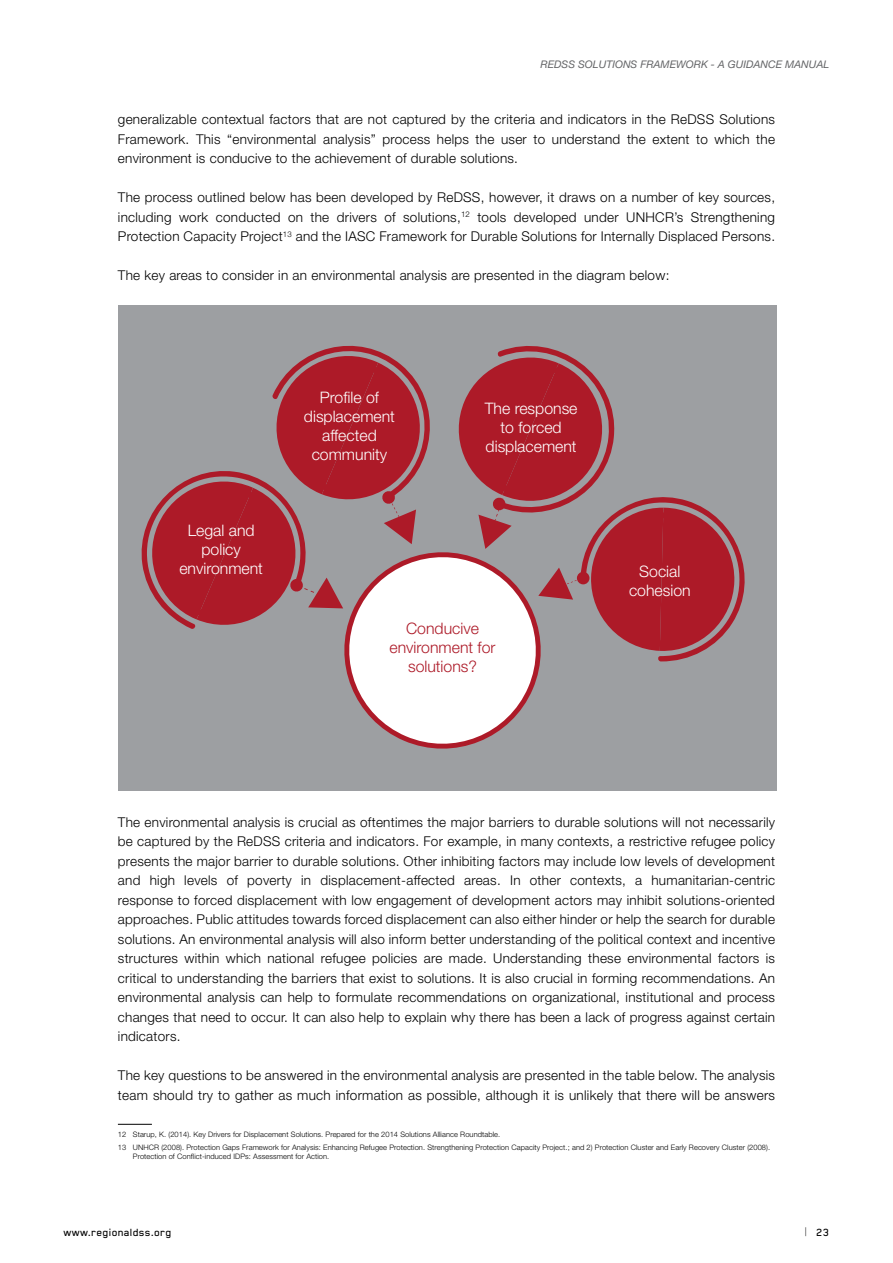
<style>
.page{position:relative;width:893px;height:1263px;background:#fff}
.page>*{position:absolute;margin:0;border:0;box-sizing:border-box;transform-origin:0 0}
.t1{font:300 15.9px/19px "Helvetica Neue LT Std";color:#fff;text-align:center}
.t2{font:300 15.9px/19px "Helvetica Neue LT Std";color:#ad1a28;text-align:center}
.t3{font:300 13.5px/19.5px "Helvetica Neue LT Std";letter-spacing:.02em;color:#000;text-align:justify}
.t4{font:500 12px "Blender Pro";letter-spacing:.02em;color:#000}
.t5{font:italic 10.5px "Helvetica Neue LT Std";color:#636466}
.t6{font:300 7.5px/12.8px "Helvetica Neue LT Std";letter-spacing:.01em;color:#000}
.s1{font-family:"Helvetica Neue LT Std";font-weight:100;font-stretch:condensed}
</style>
<div class="page">
<hr style="left:118px;top:1124px;width:34px;height:1px;background:#000">
<div style="left:118px;top:306px;width:659px;height:485px;background:#9d9fa2"></div>
<svg style="left:141px;top:345px;width:604px;height:404px"></svg>
<p class="t5" style="left:541px;top:58px;width:290px">REDSS SOLUTIONS FRAMEWORK - A GUIDANCE MANUAL</p>
<p class="t3" style="left:118px;top:110px;width:659px">generalizable contextual factors that are not captured by the criteria and indicators in the ReDSS Solutions Framework. This “environmental analysis” process helps the user to understand the extent to which the environment is conducive to the achievement of durable solutions.</p>
<p class="t3" style="left:118px;top:188px;width:659px">The process outlined below has been developed by ReDSS, however, it draws on a number of key sources, including work conducted on the drivers of solutions,<sup>12</sup> tools developed under UNHCR’s Strengthening Protection Capacity Project<sup>13</sup> and the IASC Framework for Durable Solutions for Internally Displaced Persons.</p>
<p class="t3" style="left:118px;top:266px;width:553px">The key areas to consider in an environmental analysis are presented in the diagram below:</p>
<p class="t1" style="left:179px;top:520px;width:85px">Legal and policy environment</p>
<p class="t1" style="left:304px;top:388px;width:92px">Profile of displacement affected community</p>
<p class="t1" style="left:485px;top:398px;width:94px">The response to forced displacement</p>
<p class="t2" style="left:390px;top:618px;width:107px">Conducive environment for solutions?</p>
<p class="t1" style="left:629px;top:561px;width:63px">Social cohesion</p>
<p class="t3" style="left:118px;top:812px;width:659px">The environmental analysis is crucial as oftentimes the major barriers to durable solutions will not necessarily be captured by the ReDSS criteria and indicators. For example, in many contexts, a restrictive refugee policy presents the major barrier to durable solutions. Other inhibiting factors may include low levels of development and high levels of poverty in displacement-affected areas. In other contexts, a humanitarian-centric response to forced displacement with low engagement of development actors may inhibit solutions-oriented approaches. Public attitudes towards forced displacement can also either hinder or help the search for durable solutions. An environmental analysis will also inform better understanding of the political context and incentive structures within which national refugee policies are made. Understanding these environmental factors is critical to understanding the barriers that exist to solutions. It is also crucial in forming recommendations. An environmental analysis can help to formulate recommendations on organizational, institutional and process changes that need to occur. It can also help to explain why there has been a lack of progress against certain indicators.</p>
<p class="t3" style="left:118px;top:1065px;width:659px">The key questions to be answered in the environmental analysis are presented in the table below. The analysis team should try to gather as much information as possible, although it is unlikely that there will be answers</p>
<p class="t6" style="left:118px;top:1128px;width:654px">12 Starup, K. (2014). Key Drivers for Displacement Solutions. Prepared for the 2014 Solutions Alliance Roundtable.<br>13 UNHCR (2008). Protection Gaps Framework for Analysis: Enhancing Refugee Protection. Strengthening Protection Capacity Project.; and 2) Protection Cluster and Early Recovery Cluster (2008).</p>
<p class="t6" style="left:133px;top:1149px;width:198px">Protection of Conflict-induced IDPs: Assessment for Action.</p>
<p class="t4" style="left:64px;top:1226px;width:110px">www.regionaldss.org</p>
<p class="t4" style="left:805px;top:1226px;width:26px"><span class="s1">|</span> 23</p>
</div>
